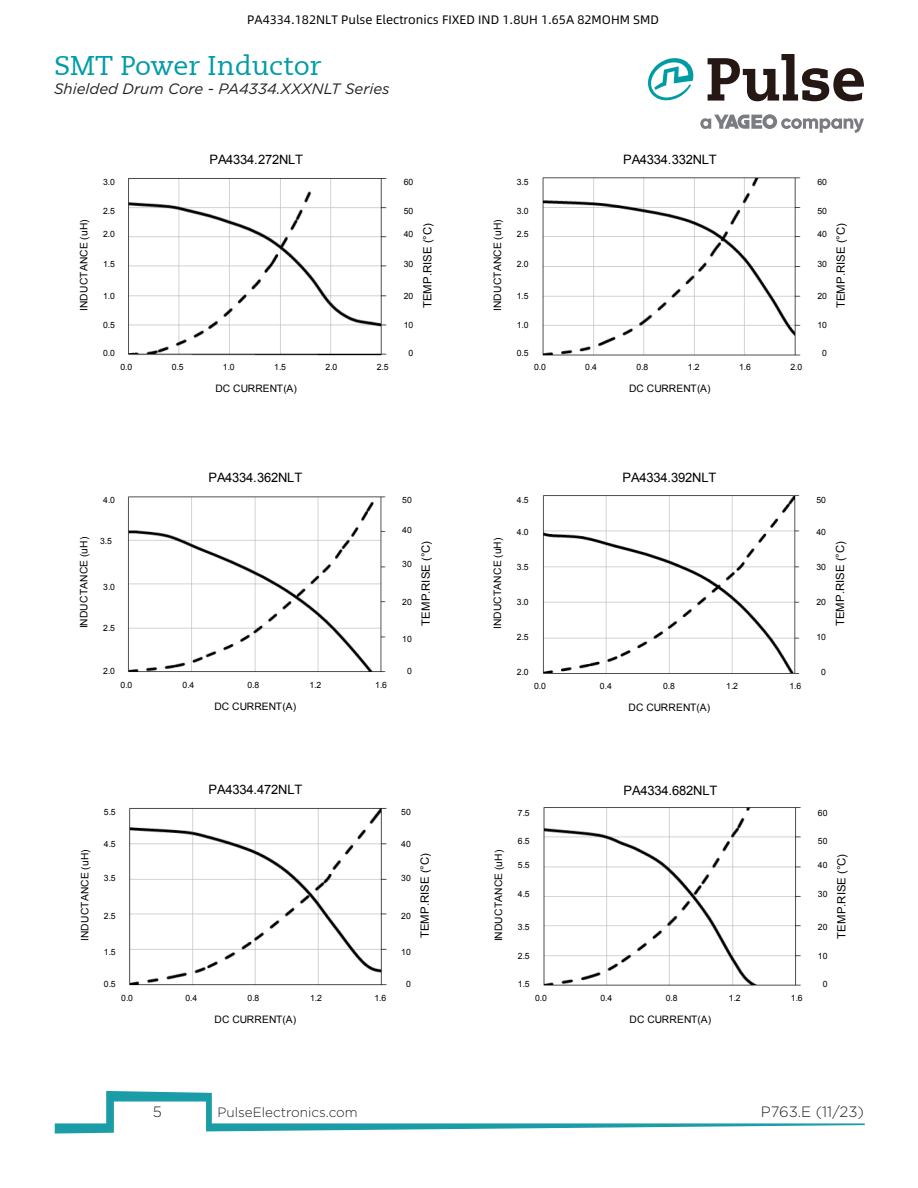
<style>
.page{position:relative;width:918px;height:1188px;background:#fff}
.page>*{position:absolute;margin:0;border:0;box-sizing:border-box;transform-origin:0 0}
.t1{font:27px "Caecilia LT";color:#009ca6}
.t2{font:italic 15px "Gotham";color:#231f20}
.t3{font:300 15px "Gotham";color:#231f20}
.t4{font:300 13.5px "Gotham";color:#231f20}
.t5{font:12.9px "Arial";letter-spacing:-.015em;color:#000}
.t6{font:12.3px "Alibaba Pu Hui Ti 3 55 Regular";color:#000}
.t7{font:11.4px "Arial";letter-spacing:.005em;color:#000}
.t8{font:10.2px "Arial";letter-spacing:.015em;color:#000}
.t9{font:8.7px "Arial";letter-spacing:.005em;color:#000}
</style>
<div class="page">
<svg style="left:700px;top:114px;width:164px;height:19px"></svg>
<svg style="left:708px;top:54px;width:156px;height:47px"></svg>
<svg style="left:648px;top:58px;width:45px;height:43px"></svg>
<svg style="left:55px;top:1091px;width:810px;height:43px"></svg>
<img style="left:128px;top:178px;width:259px;height:178px">
<img style="left:129px;top:808px;width:258px;height:178px">
<img style="left:542px;top:177px;width:259px;height:179px">
<img style="left:543px;top:807px;width:258px;height:179px">
<img style="left:128px;top:496px;width:258px;height:176px">
<img style="left:543px;top:495px;width:257px;height:179px">
<h3 class="t6" style="left:247px;top:11px;width:413px">PA4334.182NLT Pulse Electronics FIXED IND 1.8UH 1.65A 82MOHM SMD</h3>
<h1 class="t1" style="left:54px;top:50px;width:269px">SMT Power Inductor</h1>
<h2 class="t2" style="left:54px;top:79px;width:337px">Shielded Drum Core - PA4334.XXXNLT Series</h2>
<p class="t5" style="left:209px;top:151px;width:95px">PA4334.272NLT</p>
<p class="t5" style="left:623px;top:151px;width:95px">PA4334.332NLT</p>
<p class="t9" style="left:103px;top:176px;width:13px">3.0</p>
<p class="t9" style="left:404px;top:176px;width:11px">60</p>
<p class="t9" style="left:103px;top:205px;width:13px">2.5</p>
<p class="t9" style="left:404px;top:205px;width:11px">50</p>
<p class="t9" style="left:103px;top:229px;width:13px">2.0</p>
<p class="t9" style="left:404px;top:229px;width:11px">40</p>
<p class="t9" style="left:103px;top:258px;width:13px">1.5</p>
<p class="t9" style="left:404px;top:258px;width:11px">30</p>
<p class="t9" style="left:103px;top:290px;width:13px">1.0</p>
<p class="t9" style="left:404px;top:290px;width:11px">20</p>
<p class="t9" style="left:103px;top:319px;width:13px">0.5</p>
<p class="t9" style="left:404px;top:319px;width:11px">10</p>
<p class="t9" style="left:103px;top:347px;width:13px">0.0</p>
<p class="t9" style="left:409px;top:347px;width:6px">0</p>
<p class="t9" style="left:120px;top:361px;width:13px">0.0</p>
<p class="t9" style="left:172px;top:361px;width:13px">0.5</p>
<p class="t9" style="left:223px;top:361px;width:13px">1.0</p>
<p class="t9" style="left:274px;top:361px;width:13px">1.5</p>
<p class="t9" style="left:325px;top:361px;width:13px">2.0</p>
<p class="t9" style="left:377px;top:361px;width:13px">2.5</p>
<p class="t8" style="left:77px;top:311px;width:93px;rotate:-90deg">INDUCTANCE (uH)</p>
<p class="t7" style="left:420px;top:308px;width:86px;rotate:-90deg">TEMP.RISE (°C)</p>
<p class="t8" style="left:215px;top:382px;width:83px">DC CURRENT(A)</p>
<p class="t9" style="left:517px;top:176px;width:13px">3.5</p>
<p class="t9" style="left:817px;top:176px;width:11px">60</p>
<p class="t9" style="left:517px;top:205px;width:13px">3.0</p>
<p class="t9" style="left:817px;top:205px;width:11px">50</p>
<p class="t9" style="left:517px;top:229px;width:13px">2.5</p>
<p class="t9" style="left:817px;top:229px;width:11px">40</p>
<p class="t9" style="left:517px;top:258px;width:13px">2.0</p>
<p class="t9" style="left:817px;top:258px;width:11px">30</p>
<p class="t9" style="left:517px;top:290px;width:13px">1.5</p>
<p class="t9" style="left:817px;top:290px;width:11px">20</p>
<p class="t9" style="left:517px;top:319px;width:13px">1.0</p>
<p class="t9" style="left:817px;top:319px;width:11px">10</p>
<p class="t9" style="left:517px;top:347px;width:13px">0.5</p>
<p class="t9" style="left:822px;top:347px;width:6px">0</p>
<p class="t9" style="left:534px;top:361px;width:13px">0.0</p>
<p class="t9" style="left:585px;top:361px;width:13px">0.4</p>
<p class="t9" style="left:637px;top:361px;width:13px">0.8</p>
<p class="t9" style="left:688px;top:361px;width:13px">1.2</p>
<p class="t9" style="left:739px;top:361px;width:13px">1.6</p>
<p class="t9" style="left:790px;top:361px;width:13px">2.0</p>
<p class="t8" style="left:629px;top:382px;width:83px">DC CURRENT(A)</p>
<p class="t8" style="left:491px;top:311px;width:93px;rotate:-90deg">INDUCTANCE (uH)</p>
<p class="t7" style="left:834px;top:308px;width:86px;rotate:-90deg">TEMP.RISE (°C)</p>
<p class="t5" style="left:208px;top:469px;width:95px">PA4334.362NLT</p>
<p class="t5" style="left:623px;top:469px;width:95px">PA4334.392NLT</p>
<p class="t9" style="left:103px;top:494px;width:13px">4.0</p>
<p class="t9" style="left:402px;top:494px;width:11px">50</p>
<p class="t9" style="left:402px;top:525px;width:11px">40</p>
<p class="t9" style="left:402px;top:559px;width:11px">30</p>
<p class="t9" style="left:103px;top:581px;width:13px">3.0</p>
<p class="t9" style="left:402px;top:596px;width:11px">20</p>
<p class="t9" style="left:103px;top:622px;width:13px">2.5</p>
<p class="t9" style="left:402px;top:633px;width:11px">10</p>
<p class="t9" style="left:103px;top:665px;width:13px">2.0</p>
<p class="t9" style="left:407px;top:665px;width:6px">0</p>
<p class="t9" style="left:121px;top:679px;width:13px">0.0</p>
<p class="t9" style="left:183px;top:679px;width:13px">0.4</p>
<p class="t9" style="left:247px;top:679px;width:13px">0.8</p>
<p class="t9" style="left:309px;top:679px;width:13px">1.2</p>
<p class="t9" style="left:375px;top:679px;width:13px">1.6</p>
<p class="t8" style="left:214px;top:700px;width:83px">DC CURRENT(A)</p>
<p class="t8" style="left:77px;top:628px;width:93px;rotate:-90deg">INDUCTANCE (uH)</p>
<p class="t7" style="left:418px;top:626px;width:86px;rotate:-90deg">TEMP.RISE (°C)</p>
<p class="t9" style="left:100px;top:536px;width:13px">3.5</p>
<p class="t9" style="left:517px;top:494px;width:13px">4.5</p>
<p class="t9" style="left:816px;top:494px;width:11px">50</p>
<p class="t9" style="left:517px;top:526px;width:13px">4.0</p>
<p class="t9" style="left:816px;top:526px;width:11px">40</p>
<p class="t9" style="left:517px;top:561px;width:13px">3.5</p>
<p class="t9" style="left:816px;top:561px;width:11px">30</p>
<p class="t9" style="left:517px;top:596px;width:13px">3.0</p>
<p class="t9" style="left:816px;top:596px;width:11px">20</p>
<p class="t9" style="left:517px;top:632px;width:13px">2.5</p>
<p class="t9" style="left:816px;top:632px;width:11px">10</p>
<p class="t9" style="left:517px;top:666px;width:13px">2.0</p>
<p class="t9" style="left:821px;top:666px;width:6px">0</p>
<p class="t9" style="left:534px;top:680px;width:13px">0.0</p>
<p class="t9" style="left:600px;top:680px;width:13px">0.4</p>
<p class="t9" style="left:663px;top:680px;width:13px">0.8</p>
<p class="t9" style="left:726px;top:680px;width:13px">1.2</p>
<p class="t9" style="left:789px;top:680px;width:13px">1.6</p>
<p class="t8" style="left:629px;top:701px;width:83px">DC CURRENT(A)</p>
<p class="t8" style="left:491px;top:629px;width:93px;rotate:-90deg">INDUCTANCE (uH)</p>
<p class="t7" style="left:833px;top:626px;width:86px;rotate:-90deg">TEMP.RISE (°C)</p>
<p class="t5" style="left:209px;top:781px;width:95px">PA4334.472NLT</p>
<p class="t5" style="left:624px;top:782px;width:95px">PA4334.682NLT</p>
<p class="t9" style="left:104px;top:806px;width:13px">5.5</p>
<p class="t9" style="left:401px;top:806px;width:11px">50</p>
<p class="t9" style="left:104px;top:839px;width:13px">4.5</p>
<p class="t9" style="left:401px;top:839px;width:11px">40</p>
<p class="t9" style="left:104px;top:872px;width:13px">3.5</p>
<p class="t9" style="left:401px;top:872px;width:11px">30</p>
<p class="t9" style="left:104px;top:911px;width:13px">2.5</p>
<p class="t9" style="left:401px;top:911px;width:11px">20</p>
<p class="t9" style="left:104px;top:947px;width:13px">1.5</p>
<p class="t9" style="left:401px;top:947px;width:11px">10</p>
<p class="t9" style="left:104px;top:978px;width:13px">0.5</p>
<p class="t9" style="left:406px;top:978px;width:6px">0</p>
<p class="t9" style="left:121px;top:992px;width:13px">0.0</p>
<p class="t9" style="left:185px;top:992px;width:13px">0.4</p>
<p class="t9" style="left:247px;top:992px;width:13px">0.8</p>
<p class="t9" style="left:310px;top:992px;width:13px">1.2</p>
<p class="t9" style="left:374px;top:992px;width:13px">1.6</p>
<p class="t8" style="left:78px;top:941px;width:93px;rotate:-90deg">INDUCTANCE (uH)</p>
<p class="t7" style="left:417px;top:938px;width:86px;rotate:-90deg">TEMP.RISE (°C)</p>
<p class="t9" style="left:518px;top:807px;width:13px">7.5</p>
<p class="t9" style="left:818px;top:807px;width:11px">60</p>
<p class="t9" style="left:518px;top:836px;width:13px">6.5</p>
<p class="t9" style="left:818px;top:836px;width:11px">50</p>
<p class="t9" style="left:518px;top:859px;width:13px">5.5</p>
<p class="t9" style="left:818px;top:859px;width:11px">40</p>
<p class="t9" style="left:518px;top:888px;width:13px">4.5</p>
<p class="t9" style="left:818px;top:888px;width:11px">30</p>
<p class="t9" style="left:518px;top:921px;width:13px">3.5</p>
<p class="t9" style="left:818px;top:921px;width:11px">20</p>
<p class="t9" style="left:518px;top:950px;width:13px">2.5</p>
<p class="t9" style="left:818px;top:950px;width:11px">10</p>
<p class="t9" style="left:518px;top:978px;width:13px">1.5</p>
<p class="t9" style="left:823px;top:978px;width:6px">0</p>
<p class="t9" style="left:535px;top:992px;width:13px">0.0</p>
<p class="t9" style="left:600px;top:992px;width:13px">0.4</p>
<p class="t9" style="left:666px;top:992px;width:13px">0.8</p>
<p class="t9" style="left:729px;top:992px;width:13px">1.2</p>
<p class="t9" style="left:791px;top:992px;width:13px">1.6</p>
<p class="t8" style="left:492px;top:941px;width:93px;rotate:-90deg">INDUCTANCE (uH)</p>
<p class="t7" style="left:834px;top:939px;width:86px;rotate:-90deg">TEMP.RISE (°C)</p>
<p class="t8" style="left:215px;top:1013px;width:83px">DC CURRENT(A)</p>
<p class="t8" style="left:630px;top:1013px;width:83px">DC CURRENT(A)</p>
<h2 class="t3" style="left:153px;top:1103px;width:11px">5</h2>
<h3 class="t4" style="left:218px;top:1104px;width:142px">PulseElectronics.com</h3>
<h2 class="t3" style="left:761px;top:1103px;width:105px">P763.E (11/23)</h2>
</div>
